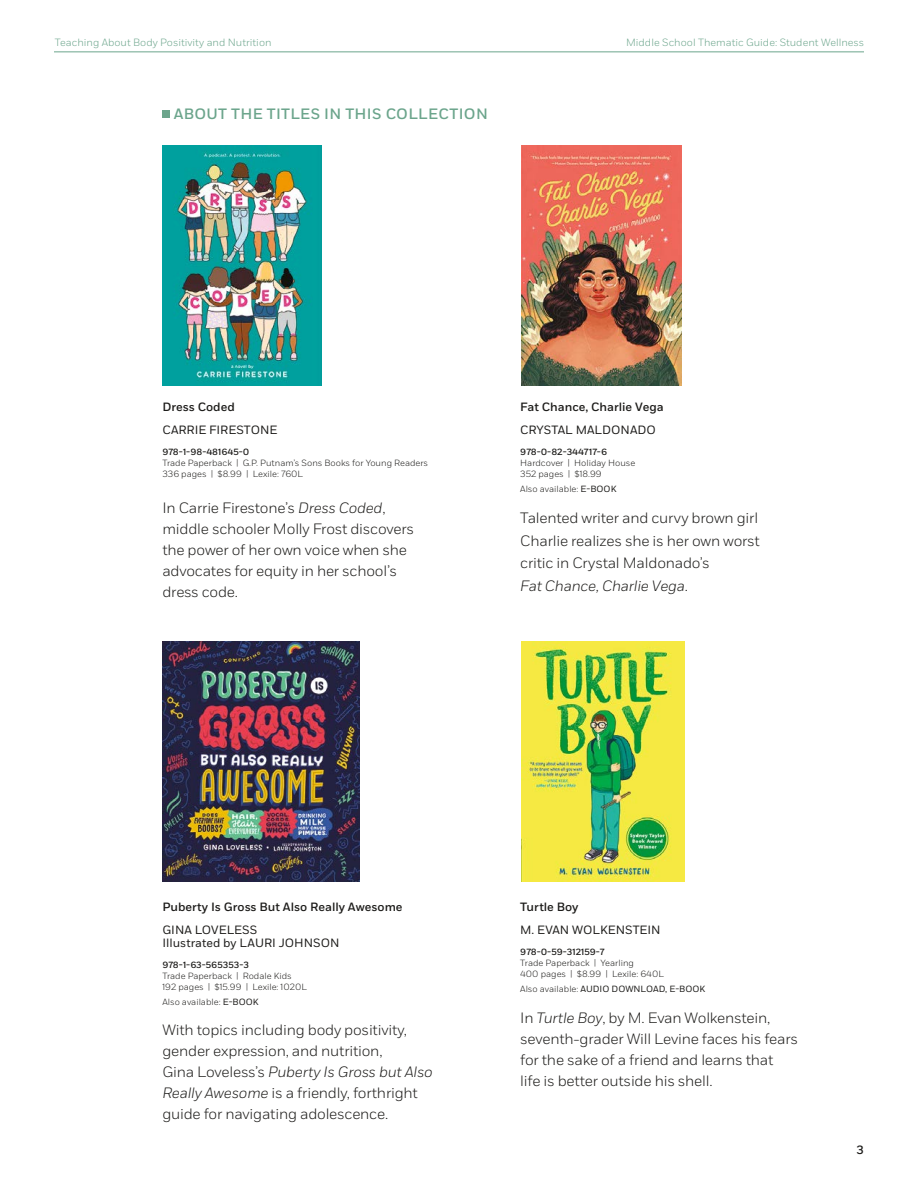
<style>
.page{position:relative;width:918px;height:1188px;background:#fff}
.page>*{position:absolute;margin:0;border:0;box-sizing:border-box;transform-origin:0 0}
.Intro{font:300 15px/21px "Fort";letter-spacing:-.015em;color:#1d1c1a}
.Section_header_-_bul{font:500 15px "Fort";letter-spacing:.02em;color:#6ca58c}
.Author{font:12px/13.5px "Fort";color:#1d1c1a}
.Book_Subtitle{font:500 12px "Fort";color:#1d1c1a}
.t1{font:300 10.5px "Fort";color:#6ca58c}
.Specs{font:300 9px/10.8px "Fort";color:#1d1c1a}
.ISBN{font:500 9px "Fort";color:#1d1c1a}
.Also_available{font:300 9px "Fort";color:#1d1c1a}
.Also_available-2{font:9px "Fort";color:#1d1c1a}
.s1{font-style:italic}
.s2{font-weight:400}
.s3{font-weight:300}
</style>
<div class="page">
<hr style="left:54px;top:52px;width:810px;height:1px;background:#6ca58c">
<div style="left:162px;top:110px;width:8px;height:8px;background:#6ca58c"></div>
<img style="left:162px;top:146px;width:160px;height:239px">
<img style="left:522px;top:146px;width:159px;height:239px">
<img style="left:162px;top:642px;width:197px;height:239px">
<img style="left:522px;top:642px;width:162px;height:239px">
<p class="t1" style="left:55px;top:36px;width:218px">Teaching About Body Positivity and Nutrition</p>
<p class="t1" style="left:626px;top:36px;width:239px">Middle School Thematic Guide: Student Wellness</p>
<p class="Section_header_-_bul" style="left:174px;top:105px;width:316px">ABOUT THE TITLES IN THIS COLLECTION</p>
<p class="Book_Subtitle" style="left:162px;top:400px;width:74px">Dress Coded</p>
<p class="Author" style="left:162px;top:423px;width:117px">CARRIE FIRESTONE</p>
<p class="ISBN" style="left:162px;top:446px;width:89px">978-1-98-481645-0</p>
<p class="Specs" style="left:162px;top:457px;width:267px">Trade Paperback | G.P. Putnam’s Sons Books for Young Readers<br>336 pages | $8.99 | Lexile: 760L</p>
<p class="Intro" style="left:162px;top:497px;width:253px">In Carrie Firestone’s <span class="s1">Dress Coded</span>, middle schooler Molly Frost discovers the power of her own voice when she advocates for equity in her school’s dress code.</p>
<p class="Book_Subtitle" style="left:520px;top:400px;width:145px">Fat Chance, Charlie Vega</p>
<p class="Author" style="left:520px;top:423px;width:137px">CRYSTAL MALDONADO</p>
<p class="ISBN" style="left:520px;top:446px;width:88px">978-0-82-344717-6</p>
<p class="Specs" style="left:520px;top:457px;width:117px">Hardcover | Holiday House<br>352 pages | $18.99</p>
<p class="Also_available" style="left:520px;top:483px;width:98px">Also available: <span class="s2">E-BOOK</span></p>
<p class="Intro" style="left:520px;top:507px;width:241px;line-height:22.5px">Talented writer and curvy brown girl<br>Charlie realizes she is her own worst critic in Crystal Maldonado’s<br><span class="s1">Fat Chance, Charlie Vega</span>.</p>
<p class="Book_Subtitle" style="left:162px;top:900px;width:242px">Puberty Is Gross But Also Really Awesome</p>
<p class="Author" style="left:162px;top:923px;width:179px">GINA LOVELESS<br>Illustrated by LAURI JOHNSON</p>
<p class="ISBN" style="left:162px;top:960px;width:88px">978-1-63-565353-3</p>
<p class="Specs" style="left:162px;top:971px;width:146px">Trade Paperback | Rodale Kids<br>192 pages | $15.99 | Lexile: 1020L</p>
<p class="Also_available" style="left:162px;top:997px;width:98px">Also available: <span class="s2">E-BOOK</span></p>
<p class="Intro" style="left:162px;top:1020px;width:272px">With topics including body positivity, gender expression, and nutrition,<br>Gina Loveless’s <span class="s1">Puberty Is Gross but Also Really Awesome</span> is a friendly, forthright guide for navigating adolescence.</p>
<p class="Book_Subtitle" style="left:520px;top:900px;width:60px">Turtle Boy</p>
<p class="Author" style="left:520px;top:923px;width:142px">M. EVAN WOLKENSTEIN</p>
<p class="ISBN" style="left:520px;top:946px;width:86px">978-0-59-312159-7</p>
<p class="Specs" style="left:520px;top:957px;width:145px">Trade Paperback | Yearling<br>400 pages | $8.99 | Lexile: 640L</p>
<p class="Also_available-2" style="left:520px;top:983px;width:187px"><span class="s3">Also available:</span> AUDIO DOWNLOAD, E-BOOK</p>
<p class="Intro" style="left:520px;top:1008px;width:279px">In <span class="s1">Turtle Boy</span>, by M. Evan Wolkenstein, seventh-grader Will Levine faces his fears for the sake of a friend and learns that<br>life is better outside his shell.</p>
<p class="Book_Subtitle" style="left:857px;top:1143px;width:9px">3</p>
</div>
